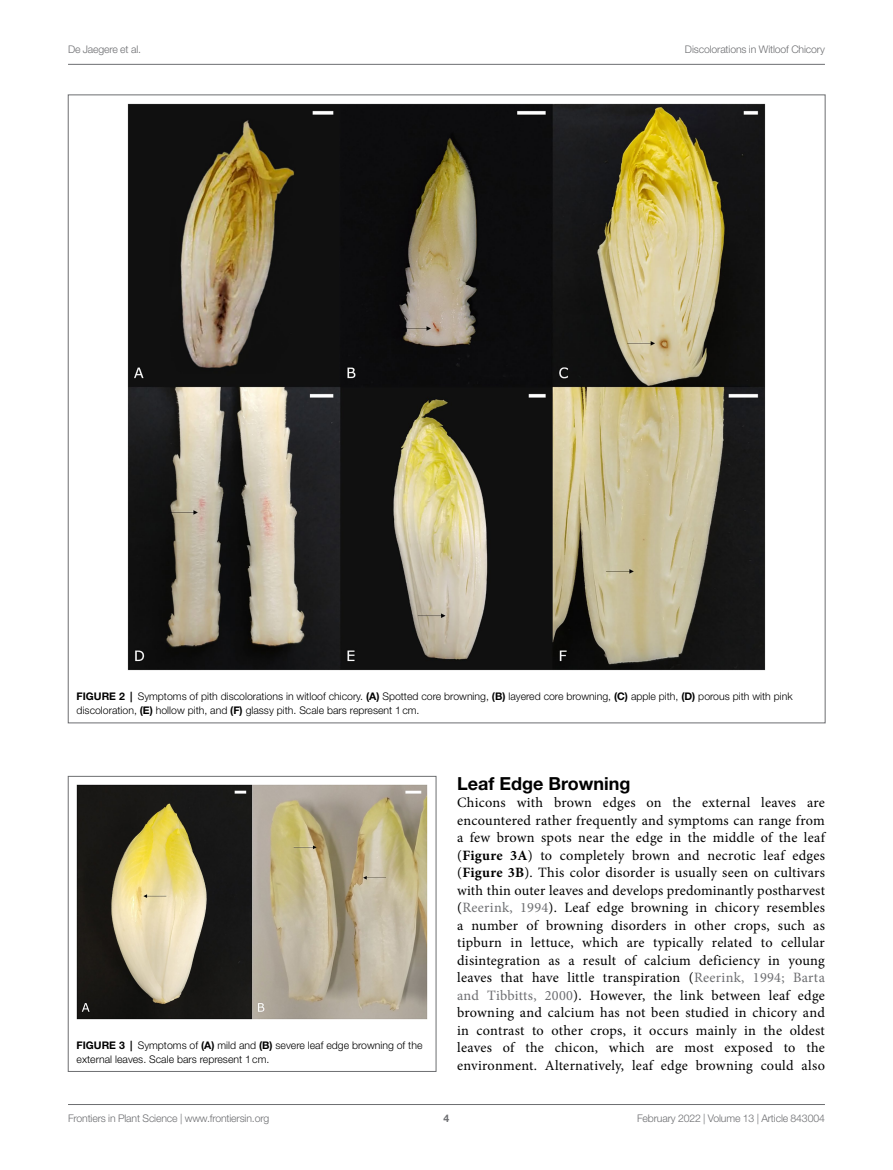
<style>
.page{position:relative;width:893px;height:1170px;background:#fff}
.page>*{position:absolute;margin:0;border:0;box-sizing:border-box;transform-origin:0 0}
.HEAD_2{font:700 18px "Helvetica Neue LT Std";color:#000}
.TEXT_FLUSH{font:14.25px/17.5px "Minion Pro";letter-spacing:.02em;color:#000;text-align:justify}
.FIG_LEG{font:300 10.5px/14.2px "Helvetica Neue LT Std";color:#000}
.t1{font:300 10.5px "Helvetica Neue LT Std";letter-spacing:-.015em;color:#6d6e71}
.t2{font:700 10.5px "Helvetica Neue LT Std";color:#6d6e71}
.s1{font-weight:700}
.s2{color:#6d6e71}
</style>
<div class="page">
<hr style="left:68px;top:64px;width:757px;height:1px;background:#6d6e71">
<hr style="left:68px;top:1104px;width:757px;height:1px;background:#6d6e71">
<img style="left:128px;top:103px;width:638px;height:568px">
<img style="left:77px;top:784px;width:351px;height:235px">
<div style="left:68px;top:776px;width:368px;height:295px;border:1px solid #6d6e71"></div>
<p class="t1" style="left:68px;top:42px;width:75px">De Jaegere et al.</p>
<p class="t1" style="left:685px;top:42px;width:141px">Discolorations in Witloof Chicory</p>
<p class="FIG_LEG" style="left:77px;top:689px;width:717px"><span class="s1">FIGURE 2 |</span> Symptoms of pith discolorations in witloof chicory. <span class="s1">(A)</span> Spotted core browning, <span class="s1">(B)</span> layered core browning, <span class="s1">(C)</span> apple pith, <span class="s1">(D)</span> porous pith with pink discoloration, <span class="s1">(E)</span> hollow pith, and <span class="s1">(F)</span> glassy pith. Scale bars represent 1cm.</p>
<p class="FIG_LEG" style="left:77px;top:1037px;width:347px"><span class="s1">FIGURE 3 |</span> Symptoms of <span class="s1">(A)</span> mild and <span class="s1">(B)</span> severe leaf edge browning of the external leaves. Scale bars represent 1cm.</p>
<p class="HEAD_2" style="left:457px;top:772px;width:175px">Leaf Edge Browning</p>
<p class="TEXT_FLUSH" style="left:457px;top:794px;width:369px">Chicons with brown edges on the external leaves are encountered rather frequently and symptoms can range from a few brown spots near the edge in the middle of the leaf (<span class="s1">Figure 3A</span>) to completely brown and necrotic leaf edges (<span class="s1">Figure 3B</span>). This color disorder is usually seen on cultivars with thin outer leaves and develops predominantly postharvest (<span class="s2">Reerink, 1994</span>). Leaf edge browning in chicory resembles a number of browning disorders in other crops, such as tipburn in lettuce, which are typically related to cellular disintegration as a result of calcium deficiency in young leaves that have little transpiration (<span class="s2">Reerink, 1994; Barta and Tibbitts, 2000</span>). However, the link between leaf edge browning and calcium has not been studied in chicory and in contrast to other crops, it occurs mainly in the oldest leaves of the chicon, which are most exposed to the environment. Alternatively, leaf edge browning could also</p>
<p class="t1" style="left:68px;top:1111px;width:203px">Frontiers in Plant Science | www.frontiersin.org</p>
<p class="t2" style="left:444px;top:1111px;width:7px">4</p>
<p class="t1" style="left:637px;top:1111px;width:189px">February 2022 | Volume 13 | Article 843004</p>
</div>
